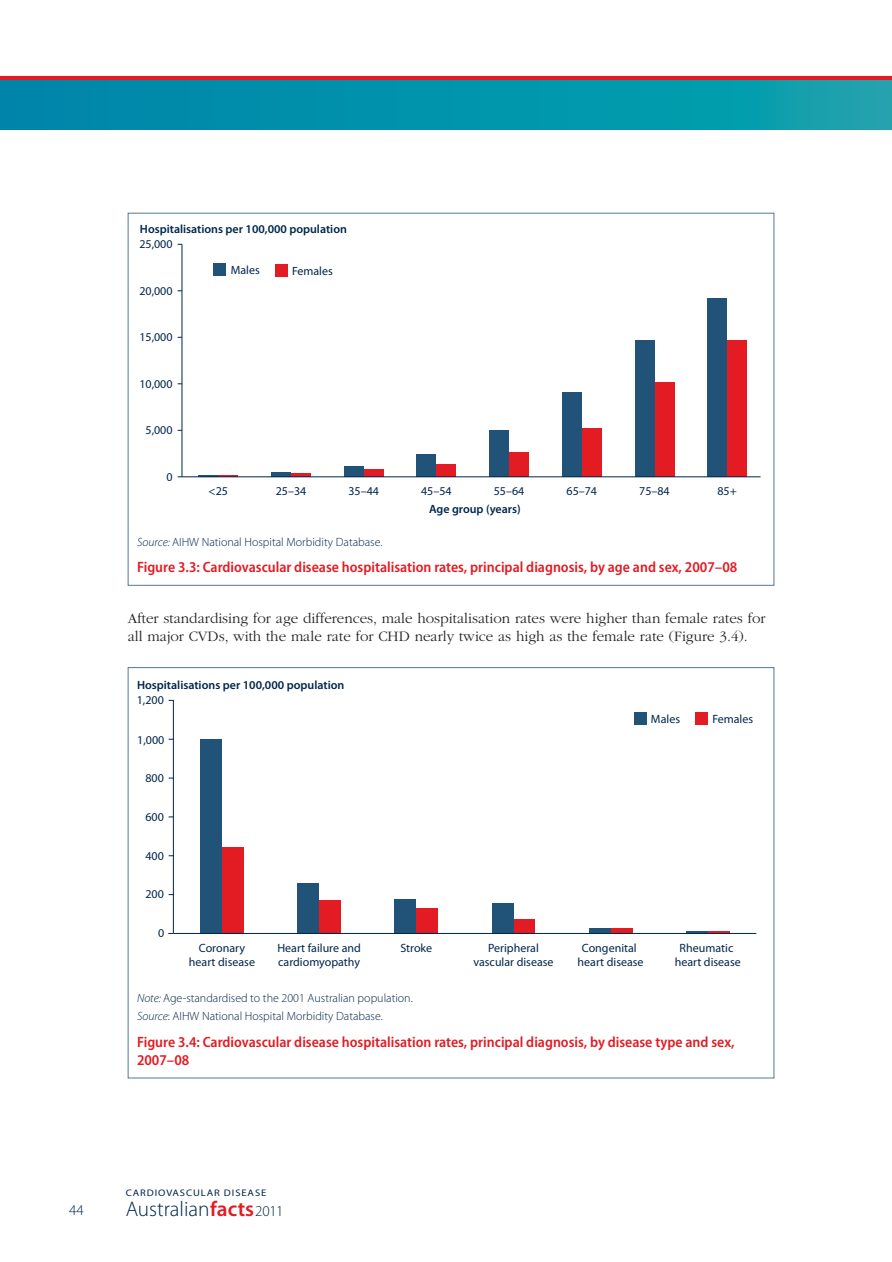
<style>
.page{position:relative;width:892px;height:1262px;background:#fff}
.page>*{position:absolute;margin:0;border:0;box-sizing:border-box;transform-origin:0 0}
.t1{font:300 21.3px "Myriad Pro";color:#00264c}
.t2{font:600 semi-condensed 15px/18px "Myriad Pro";color:#e31b23}
.t3{font:300 15px/18px "ITC Garamond Std";color:#231f20}
.t4{font:300 15px "Myriad Pro";color:#00264c}
.t5{font:12px/14.4px "Myriad Pro";color:#00264c;text-align:center}
.t6{font:300 12px/18.6px "Myriad Pro";color:#00264c}
.t7{font:600 12px "Myriad Pro";color:#00264c}
.t8{font:9.6px "Myriad Pro";letter-spacing:.085em;color:#00264c;scale:1.11 1}
.s1{font-style:italic}
.s2{font-weight:600;color:#e31b23}
.s3{font-size:15.15px}
</style>
<div class="page">
<svg style="left:0;top:75px;width:892px;height:6px;background:#c1515b"></svg>
<svg style="left:0;top:81px;width:892px;height:48px;background:#0393ab"></svg>
<hr style="left:182px;top:244px;width:1px;height:233px;background:#00264c">
<hr style="left:291px;top:473px;width:20px;height:4px;background:#e31b23">
<div style="left:364px;top:469px;width:20px;height:8px;background:#e31b23"></div>
<div style="left:436px;top:464px;width:20px;height:13px;background:#e31b23"></div>
<div style="left:509px;top:452px;width:20px;height:25px;background:#e31b23"></div>
<div style="left:582px;top:428px;width:20px;height:49px;background:#e31b23"></div>
<div style="left:654px;top:382px;width:20px;height:95px;background:#e31b23"></div>
<div style="left:727px;top:340px;width:20px;height:137px;background:#e31b23"></div>
<hr style="left:198px;top:475px;width:20px;height:2px;background:#215379">
<div style="left:271px;top:472px;width:20px;height:5px;background:#215379"></div>
<div style="left:344px;top:467px;width:20px;height:10px;background:#215379"></div>
<div style="left:416px;top:455px;width:20px;height:22px;background:#215379"></div>
<div style="left:489px;top:431px;width:20px;height:46px;background:#215379"></div>
<div style="left:562px;top:392px;width:20px;height:85px;background:#215379"></div>
<div style="left:634px;top:340px;width:20px;height:137px;background:#215379"></div>
<div style="left:707px;top:298px;width:20px;height:179px;background:#215379"></div>
<div style="left:275px;top:264px;width:12px;height:12px;background:#e31b23"></div>
<div style="left:214px;top:264px;width:12px;height:12px;background:#215379"></div>
<hr style="left:182px;top:476px;width:578px;height:1px;background:#00264c">
<hr style="left:173px;top:700px;width:1px;height:233px;background:#00264c">
<div style="left:319px;top:900px;width:22px;height:33px;background:#e31b23"></div>
<div style="left:222px;top:847px;width:22px;height:86px;background:#e31b23"></div>
<div style="left:416px;top:908px;width:22px;height:25px;background:#e31b23"></div>
<div style="left:513px;top:919px;width:22px;height:14px;background:#e31b23"></div>
<div style="left:610px;top:928px;width:22px;height:5px;background:#e31b23"></div>
<hr style="left:707px;top:931px;width:22px;height:2px;background:#e31b23">
<div style="left:200px;top:739px;width:22px;height:194px;background:#215379"></div>
<div style="left:297px;top:882px;width:22px;height:51px;background:#215379"></div>
<div style="left:394px;top:899px;width:22px;height:34px;background:#215379"></div>
<div style="left:491px;top:902px;width:22px;height:31px;background:#215379"></div>
<div style="left:588px;top:928px;width:22px;height:5px;background:#215379"></div>
<hr style="left:686px;top:931px;width:21px;height:2px;background:#215379">
<div style="left:695px;top:712px;width:12px;height:13px;background:#e31b23"></div>
<div style="left:634px;top:712px;width:12px;height:13px;background:#215379"></div>
<hr style="left:173px;top:933px;width:583px;height:1px;background:#00264c">
<p class="t7" style="left:140px;top:224px;width:208px">Hospitalisations per 100,000 population</p>
<p class="t5" style="left:139px;top:238px;width:35px">25,000</p>
<p class="t5" style="left:139px;top:284px;width:35px">20,000</p>
<p class="t5" style="left:139px;top:331px;width:35px">15,000</p>
<p class="t5" style="left:139px;top:377px;width:35px">10,000</p>
<p class="t5" style="left:145px;top:424px;width:29px">5,000</p>
<p class="t5" style="left:166px;top:470px;width:8px">0</p>
<p class="t5" style="left:231px;top:264px;width:31px">Males</p>
<p class="t5" style="left:292px;top:264px;width:42px">Females</p>
<p class="t5" style="left:209px;top:485px;width:21px">&lt;25</p>
<p class="t5" style="left:276px;top:485px;width:32px">25–34</p>
<p class="t5" style="left:348px;top:485px;width:32px">35–44</p>
<p class="t5" style="left:421px;top:485px;width:32px">45–54</p>
<p class="t5" style="left:494px;top:485px;width:32px">55–64</p>
<p class="t5" style="left:566px;top:485px;width:32px">65–74</p>
<p class="t5" style="left:639px;top:485px;width:32px">75–84</p>
<p class="t5" style="left:717px;top:485px;width:21px">85+</p>
<p class="t7" style="left:429px;top:504px;width:93px">Age group (years)</p>
<p class="t6" style="left:137px;top:533px;width:247px"><span class="s1">Source:</span> AIHW National Hospital Morbidity Database.</p>
<p class="t2" style="left:137px;top:559px;width:602px">Figure 3.3: Cardiovascular disease hospitalisation rates, principal diagnosis, by age and sex, 2007–08</p>
<p class="t3" style="left:128px;top:610px;width:639px">After standardising for age differences, male hospitalisation rates were higher than female rates for all major CVDs, with the male rate for CHD nearly twice as high as the female rate (Figure 3.4).</p>
<p class="t7" style="left:137px;top:680px;width:209px">Hospitalisations per 100,000 population</p>
<p class="t5" style="left:137px;top:694px;width:29px">1,200</p>
<p class="t5" style="left:137px;top:734px;width:29px">1,000</p>
<p class="t5" style="left:145px;top:772px;width:20px">800</p>
<p class="t5" style="left:145px;top:811px;width:20px">600</p>
<p class="t5" style="left:145px;top:849px;width:20px">400</p>
<p class="t5" style="left:145px;top:888px;width:20px">200</p>
<p class="t5" style="left:158px;top:927px;width:8px">0</p>
<p class="t5" style="left:189px;top:942px;width:68px">Coronary heart disease</p>
<p class="t5" style="left:277px;top:942px;width:85px">Heart failure and</p>
<p class="t5" style="left:400px;top:942px;width:33px">Stroke</p>
<p class="t5" style="left:278px;top:956px;width:83px">cardiomyopathy</p>
<p class="t5" style="left:651px;top:713px;width:31px">Males</p>
<p class="t5" style="left:712px;top:713px;width:42px">Females</p>
<p class="t5" style="left:473px;top:942px;width:82px">Peripheral vascular disease</p>
<p class="t5" style="left:577px;top:942px;width:68px">Congenital heart disease</p>
<p class="t5" style="left:674px;top:942px;width:68px">Rheumatic heart disease</p>
<p class="t6" style="left:137px;top:989px;width:277px"><span class="s1">Note:</span> Age-standardised to the 2001 Australian population.<br><span class="s1">Source</span>: AIHW National Hospital Morbidity Database.</p>
<p class="t2" style="left:137px;top:1034px;width:599px">Figure 3.4: Cardiovascular disease hospitalisation rates, principal diagnosis, by disease type and sex,<br>2007–08</p>
<p class="t8" style="left:126px;top:1189px;width:128px">CARDIOVASCULAR DISEASE</p>
<p class="t4" style="left:69px;top:1204px;width:16px">44</p>
<h1 class="t1" style="left:126px;top:1201px;width:159px">Australian<span class="s2">facts</span><span class="s3">2011</span></h1>
</div>
